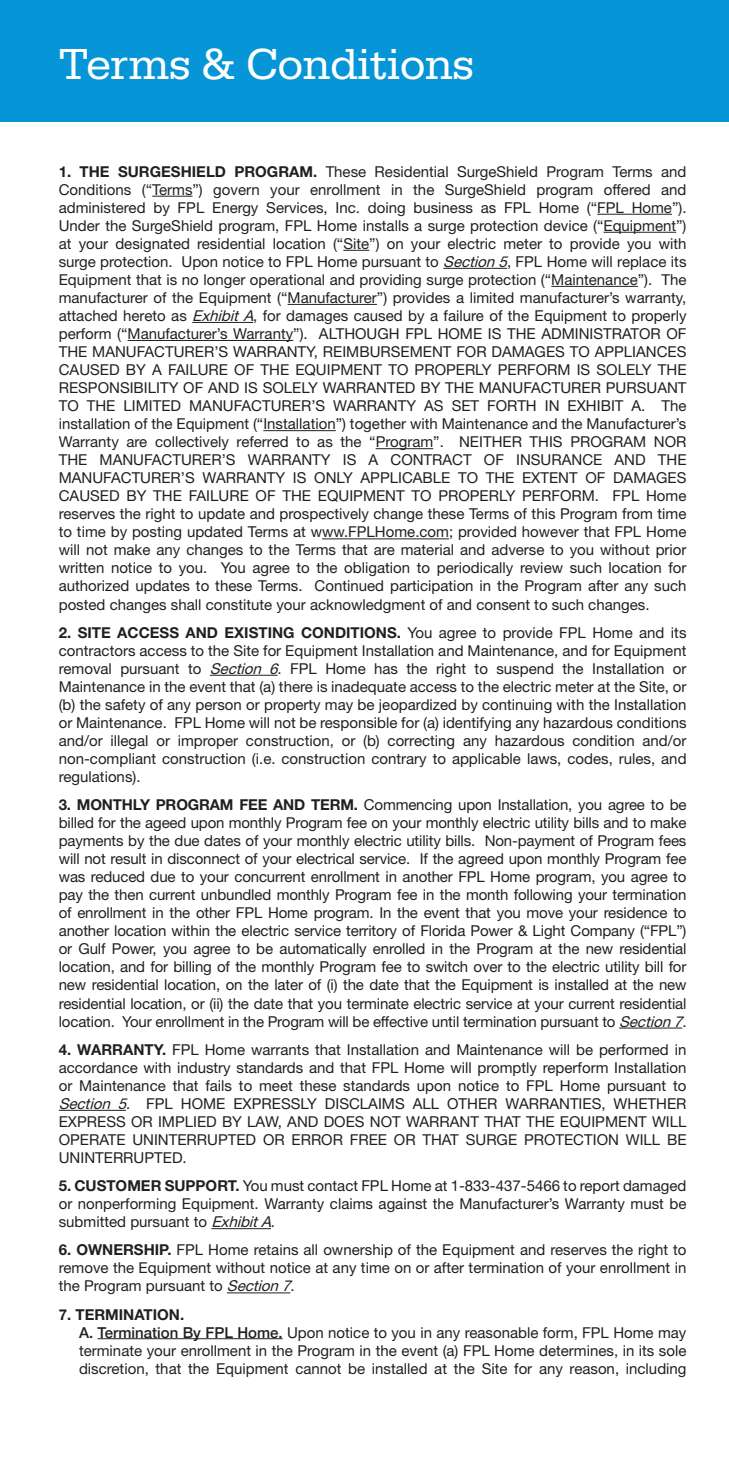
<style>
.page{position:relative;width:729px;height:1458px;background:#fff}
.page>*{position:absolute;margin:0;border:0;box-sizing:border-box;transform-origin:0 0}
.t1{font:45px "Serifa";color:#fff}
.t2{font:15.08px/18px "Helvetica Neue LT Std";color:#231f20;text-align:justify}
.t3{font:700 15.08px "Helvetica Neue LT Std";color:#231f20}
.s1{font-weight:700}
.s2{font-style:italic}
.s3{font-family:"Helvetica Neue";font-weight:500}
</style>
<div class="page">
<div style="left:0;top:0;width:729px;height:122px;background:#0696d7"></div>
<hr style="left:152px;top:196px;width:41px;height:1px;background:#231f20">
<hr style="left:597px;top:214px;width:75px;height:1px;background:#231f20">
<hr style="left:604px;top:232px;width:72px;height:1px;background:#231f20">
<svg style="left:343px;top:250px;width:26px;height:1px"></svg>
<hr style="left:443px;top:268px;width:64px;height:1px;background:#231f20">
<hr style="left:551px;top:286px;width:87px;height:1px;background:#231f20">
<hr style="left:288px;top:304px;width:89px;height:1px;background:#231f20">
<hr style="left:192px;top:322px;width:61px;height:1px;background:#231f20">
<hr style="left:128px;top:340px;width:165px;height:1px;background:#231f20">
<hr style="left:263px;top:430px;width:73px;height:1px;background:#231f20">
<hr style="left:376px;top:448px;width:57px;height:1px;background:#231f20">
<hr style="left:322px;top:538px;width:127px;height:1px;background:#231f20">
<hr style="left:210px;top:675px;width:68px;height:1px;background:#231f20">
<hr style="left:619px;top:1028px;width:63px;height:1px;background:#231f20">
<hr style="left:59px;top:1110px;width:67px;height:1px;background:#231f20">
<hr style="left:211px;top:1228px;width:60px;height:1px;background:#231f20">
<hr style="left:227px;top:1293px;width:63px;height:1px;background:#231f20">
<hr style="left:98px;top:1338px;width:185px;height:1px;background:#231f20">
<p class="t1" style="left:59px;top:39px;width:417px">Terms &amp; Conditions</p>
<p class="t2" style="left:59px;top:162px;width:629px"><span class="s1">1. THE SURGESHIELD PROGRAM.</span> These Residential SurgeShield Program Terms and Conditions (“Terms”) govern your enrollment in the SurgeShield program offered and administered by FPL Energy Services, Inc. doing business as FPL Home (“FPL Home”).<br>Under the SurgeShield program, FPL Home installs a surge protection device (“Equipment”) at your designated residential location (“Site”) on your electric meter to provide you with surge protection. Upon notice to FPL Home pursuant to <span class="s2">Section5</span>, FPL Home will replace its Equipment that is no longer operational and providing surge protection (“Maintenance”). The manufacturer of the Equipment (“Manufacturer”) provides a limited manufacturer’s warranty, attached hereto as <span class="s2">ExhibitA</span>, for damages caused by a failure of the Equipment to properly perform (“Manufacturer’s Warranty”). ALTHOUGH FPL HOME IS THE ADMINISTRATOR OF THE MANUFACTURER’S WARRANTY, REIMBURSEMENT FOR DAMAGES TO APPLIANCES CAUSED BY A FAILURE OF THE EQUIPMENT TO PROPERLY PERFORM IS SOLELY THE RESPONSIBILITY OF AND IS SOLELY WARRANTED BY THE MANUFACTURER PURSUANT TO THE LIMITED MANUFACTURER’S WARRANTY AS SET FORTH IN EXHIBIT A. The installation of the Equipment (“Installation”) together with Maintenance and the Manufacturer’s Warranty are collectively referred to as the “Program”. NEITHER THIS PROGRAM NOR THE MANUFACTURER’S WARRANTY IS A CONTRACT OF INSURANCE AND THE MANUFACTURER’S WARRANTY IS ONLY APPLICABLE TO THE EXTENT OF DAMAGES CAUSED BY THE FAILURE OF THE EQUIPMENT TO PROPERLY PERFORM. FPL Home reserves the right to update and prospectively change these Terms of this Program from time to time by posting updated Terms at www.FPLHome.com; provided however that FPL Home will not make any changes to the Terms that are material and adverse to you without prior written notice to you. You agree to the obligation to periodically review such location for authorized updates to these Terms. Continued participation in the Program after any such posted changes shall constitute your acknowledgment of and consent to such changes.</p>
<p class="t2" style="left:59px;top:623px;width:629px"><span class="s1">2. SITE ACCESS AND EXISTING CONDITIONS.</span> You agree to provide FPL Home and its contractors access to the Site for Equipment Installation and Maintenance, and for Equipment removal pursuant to <span class="s2">Section 6</span>. FPL Home has the right to suspend the Installation or Maintenance in the event that (a) there is inadequate access to the electric meter at the Site, or (b) the safety of any person or property may be jeopardized by continuing with the Installation or Maintenance. FPL Home will not be responsible for (a) identifying any hazardous conditions and/or illegal or improper construction, or (b) correcting any hazardous condition and/or non-compliant construction (i.e. construction contrary to applicable laws, codes, rules, and regulations).</p>
<p class="t2" style="left:59px;top:796px;width:630px"><span class="s1">3. MONTHLY PROGRAM FEE AND TERM.</span> Commencing upon Installation, you agree to be billed for the ageed upon monthly Program fee on your monthly electric utility bills and to make payments by the due dates of your monthly electric utility bills. Non-payment of Program fees will not result in disconnect of your electrical service. If the agreed upon monthly Program fee was reduced due to your concurrent enrollment in another FPL Home program, you agree to pay the then current unbundled monthly Program fee in the month following your termination of enrollment in the other FPL Home program. In the event that you move your residence to another location within the electric service territory of Florida Power &amp; Light Company (“FPL”) or Gulf Power, you agree to be automatically enrolled in the Program at the new residential location, and for billing of the monthly Program fee to switch over to the electric utility bill for new residential location, on the later of (i) the date that the Equipment is installed at the new residential location, or (ii) the date that you terminate electric service at your current residential location. Your enrollment in the Program will be effective until termination pursuant to <span class="s2">Section7</span>.</p>
<p class="t2" style="left:59px;top:1040px;width:629px"><span class="s1">4. WARRANTY.</span> FPL Home warrants that Installation and Maintenance will be performed in accordance with industry standards and that FPL Home will promptly reperform Installation or Maintenance that fails to meet these standards upon notice to FPL Home pursuant to <span class="s2">Section 5</span>. FPL HOME EXPRESSLY DISCLAIMS ALL OTHER WARRANTIES, WHETHER EXPRESS OR IMPLIED BY LAW, AND DOES NOT WARRANT THAT THE EQUIPMENT WILL OPERATE UNINTERRUPTED OR ERROR FREE OR THAT SURGE PROTECTION WILL BE UNINTERRUPTED.</p>
<p class="t2" style="left:59px;top:1177px;width:629px"><span class="s1">5. CUSTOMER SUPPORT.</span> You must contact FPL Home at 1-833-437-5466 to report damaged or nonperforming Equipment. Warranty claims against the Manufacturer’s Warranty must be submitted pursuant to <span class="s2">ExhibitA</span>.</p>
<p class="t2" style="left:59px;top:1241px;width:629px"><span class="s1">6. OWNERSHIP.</span> FPL Home retains all ownership of the Equipment and reserves the right to remove the Equipment without notice at any time on or after termination of your enrollment in the Program pursuant to <span class="s2">Section7</span>.</p>
<p class="t3" style="left:59px;top:1305px;width:127px">7. TERMINATION.</p>
<p class="t2" style="left:79px;top:1323px;width:609px"><span class="s3">A. Termination By FPL Home.</span> Upon notice to you in any reasonable form, FPL Home may terminate your enrollment in the Program in the event (a) FPL Home determines, in its sole discretion, that the Equipment cannot be installed at the Site for any reason, including</p>
</div>
